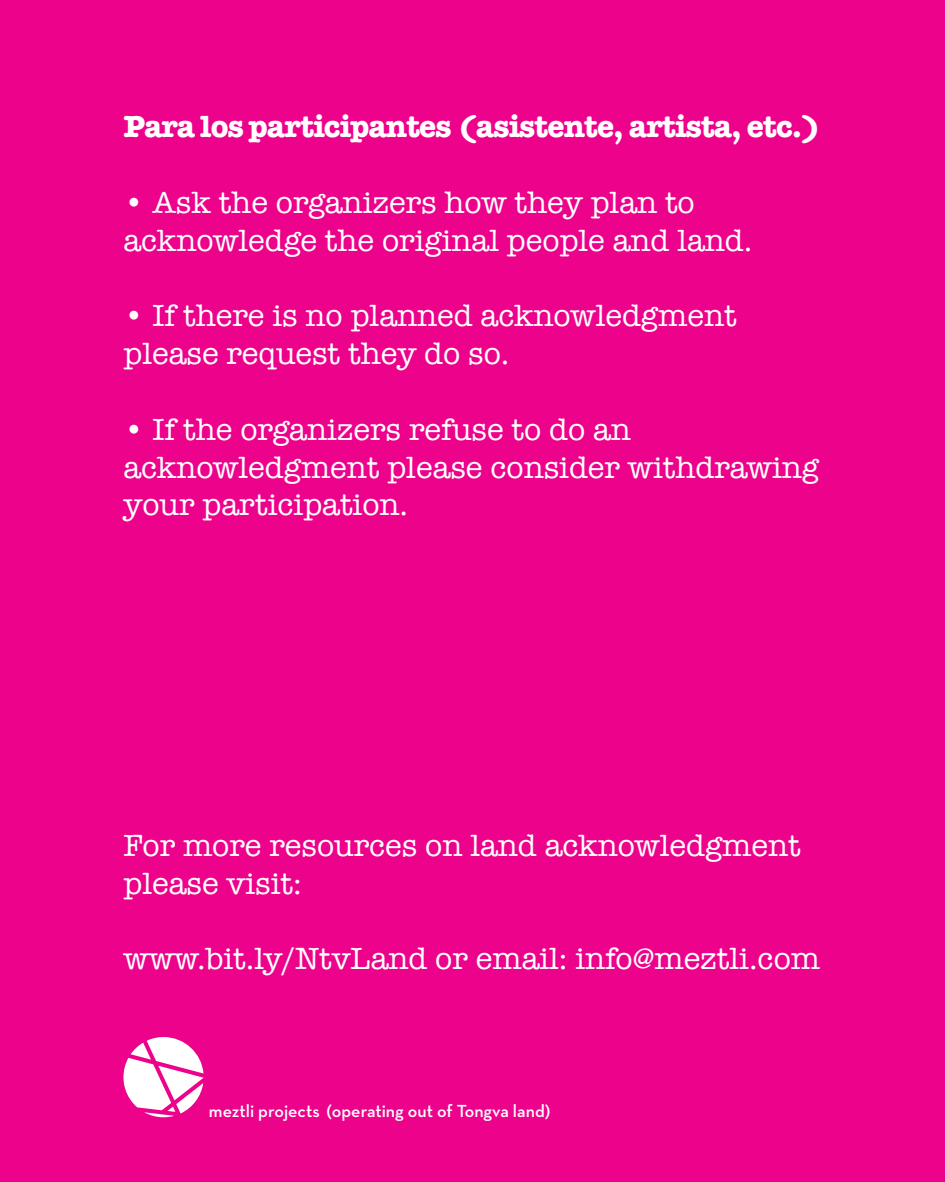
<style>
.page{position:relative;width:945px;height:1182px;background:#fff}
.page>*{position:absolute;margin:0;border:0;box-sizing:border-box;transform-origin:0 0}
.t1{font:31.5px/37.8px "American Typewriter";color:#fff}
.t2{font:700 31.5px "American Typewriter";letter-spacing:-.025em;color:#fff}
.t3{font:600 17.76px "Neutra Text";color:#fff}
</style>
<div class="page">
<div style="left:0;top:0;width:945px;height:1181px;background:#ed028c"></div>
<svg style="left:123px;top:1037px;width:81px;height:80px"></svg>
<p class="t2" style="left:123px;top:99px;width:700px">Para los participantes (asistente, artista, etc.)</p>
<p class="t1" style="left:123px;top:182px;width:631px">• Ask the organizers how they plan to acknowledge the original people and land.</p>
<p class="t1" style="left:123px;top:296px;width:615px">• If there is no planned acknowledgment please request they do so.</p>
<p class="t1" style="left:123px;top:409px;width:697px">• If the organizers refuse to do an acknowledgment please consider withdrawing your participation.</p>
<p class="t1" style="left:123px;top:825px;width:679px">For more resources on land acknowledgment please visit:</p>
<p class="t1" style="left:123px;top:938px;width:698px">www.bit.ly/NtvLand or email: info@meztli.com</p>
<p class="t3" style="left:209px;top:1100px;width:343px">meztli projects (operating out of Tongva land)</p>
</div>
